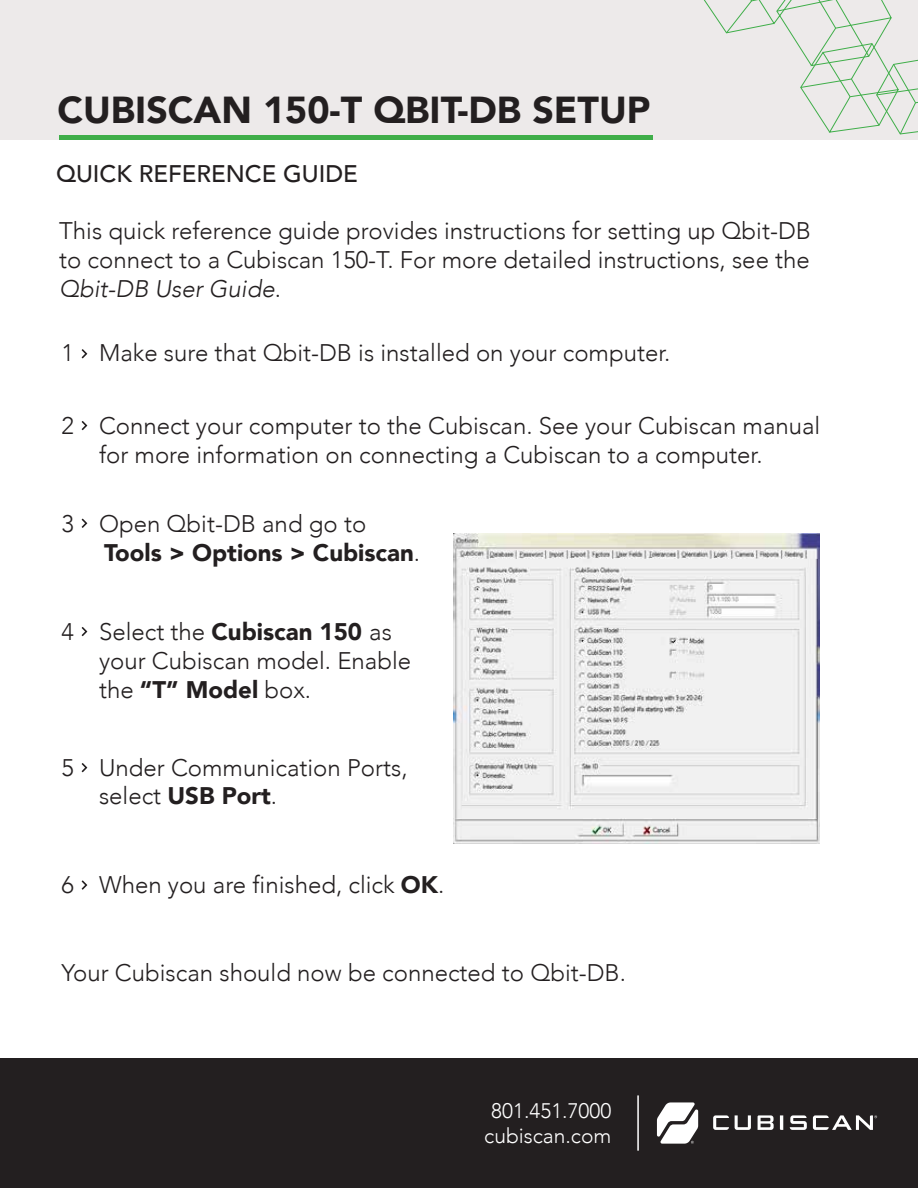
<style>
.page{position:relative;width:918px;height:1188px;background:#edeaea}
.page>*{position:absolute;margin:0;border:0;box-sizing:border-box;transform-origin:0 0}
.t1{font:900 37.5px "Avenir";color:#231f20}
.t2{font:300 24px/28.8px "Avenir";color:#231f20}
.t3{font:900 24px/28.8px "Avenir";color:#231f20}
.t4{font:500 24px "Avenir";color:#231f20}
.t5{font:300 21px/25.2px "Avenir";color:#fff;text-align:center}
.s1{font-style:italic}
.s2{font-weight:300}
.s3{font-weight:900}
</style>
<div class="page">
<div style="left:59px;top:135px;width:593px;height:5px;background:#3fae49"></div>
<div style="left:0;top:140px;width:918px;height:964px;background:#fff"></div>
<div style="left:0;top:1058px;width:918px;height:130px;background:#231f20"></div>
<svg style="left:735px;top:1115px;width:16px;height:15px"></svg>
<svg style="left:780px;top:1115px;width:3px;height:15px"></svg>
<svg style="left:713px;top:1115px;width:16px;height:15px"></svg>
<svg style="left:790px;top:1115px;width:17px;height:15px"></svg>
<svg style="left:758px;top:1115px;width:16px;height:15px"></svg>
<svg style="left:813px;top:1115px;width:64px;height:15px"></svg>
<svg style="left:657px;top:1102px;width:41px;height:42px"></svg>
<svg style="left:704px;top:0;width:214px;height:134px"></svg>
<svg style="left:82px;top:349px;width:5px;height:9px"></svg>
<svg style="left:82px;top:421px;width:5px;height:9px"></svg>
<svg style="left:82px;top:519px;width:5px;height:9px"></svg>
<svg style="left:82px;top:627px;width:5px;height:9px"></svg>
<svg style="left:82px;top:763px;width:5px;height:9px"></svg>
<svg style="left:82px;top:880px;width:5px;height:10px"></svg>
<hr style="left:637px;top:1095px;width:2px;height:56px;background:#fff">
<img style="left:453px;top:534px;width:366px;height:310px">
<h1 class="t1" style="left:57px;top:78px;width:594px">CUBISCAN 150-T QBIT-DB SETUP</h1>
<p class="t4" style="left:56px;top:153px;width:303px">QUICK REFERENCE GUIDE</p>
<p class="t2" style="left:59px;top:216px;width:753px;text-align:justify">This quick reference guide provides instructions for setting up Qbit-DB to connect to a Cubiscan 150-T. For more detailed instructions, see the <span class="s1">Qbit-DB User Guide</span>.</p>
<p class="t2" style="left:62px;top:339px;width:610px">1 Make sure that Qbit-DB is installed on your computer.</p>
<p class="t2" style="left:99px;top:411px;width:723px;text-indent:-37px">2 Connect your computer to the Cubiscan. See your Cubiscan manual for more information on connecting a Cubiscan to a computer.</p>
<p class="t3" style="left:104px;top:508px;width:317px;text-indent:-43px"><span class="s2">3 Open Qbit-DB and go to<br></span>Tools &gt; Options &gt; Cubiscan<span class="s2">.</span></p>
<p class="t2" style="left:99px;top:618px;width:314px;text-indent:-37px">4 Select the <span class="s3">Cubiscan 150</span> as your Cubiscan model. Enable the <span class="s3">“T” Model</span> box.</p>
<p class="t2" style="left:99px;top:753px;width:310px;text-indent:-37px">5 Under Communication Ports, select <span class="s3">USB Port</span>.</p>
<p class="t2" style="left:62px;top:870px;width:384px">6 When you are finished, click <span class="s3">OK</span>.</p>
<p class="t2" style="left:62px;top:959px;width:566px">Your Cubiscan should now be connected to Qbit-DB.</p>
<p class="t5" style="left:484px;top:1098px;width:129px">801.451.7000 cubiscan.com</p>
</div>
